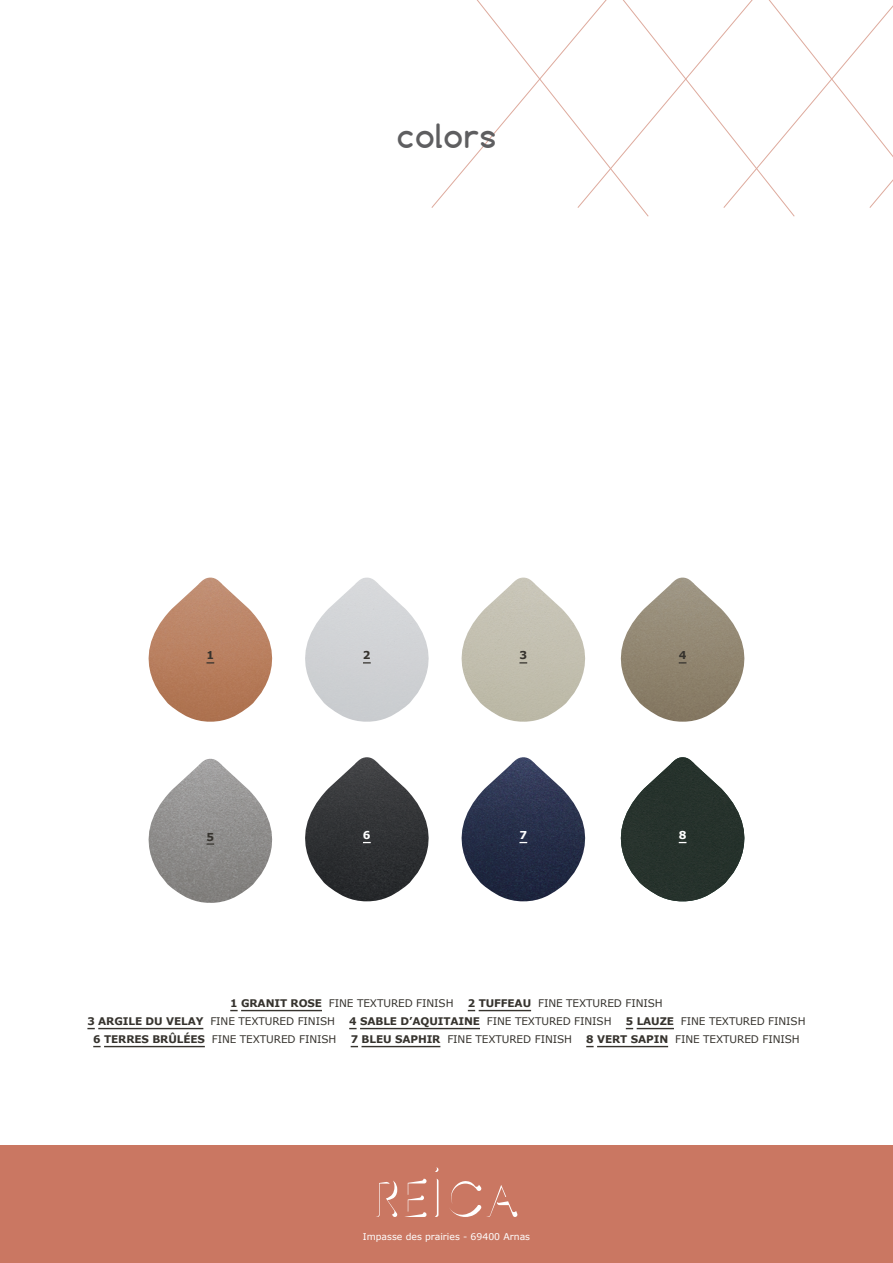
<style>
.page{position:relative;width:893px;height:1263px;background:#fff}
.page>*{position:absolute;margin:0;border:0;box-sizing:border-box;transform-origin:0 0}
.t1{font:700 31.5px "Comfortaa";letter-spacing:.025em;color:#5e5e60}
.t2{font:700 10.95px "Verdana";color:#36332e}
.t3{font:700 10.95px "Verdana";color:#fff}
.t4{font:10.5px "Verdana";letter-spacing:-.01em;color:#36332e}
.t5{font:700 10.5px "Verdana";letter-spacing:-.01em;color:#36332e}
.t6{font:9.3px "Verdana";color:#fff}
.s1{font-weight:700}
</style>
<div class="page">
<div style="left:0;top:1145px;width:893px;height:118px;background:#ca7762"></div>
<svg style="left:376px;top:1180px;width:21px;height:37px"></svg>
<svg style="left:405px;top:1179px;width:21px;height:38px"></svg>
<svg style="left:435px;top:1179px;width:3px;height:38px"></svg>
<svg style="left:450px;top:1181px;width:67px;height:36px"></svg>
<svg style="left:795px;top:5px;width:98px;height:203px"></svg>
<svg style="left:431px;top:0;width:146px;height:208px"></svg>
<svg style="left:577px;top:0;width:218px;height:208px"></svg>
<hr style="left:241px;top:1010px;width:81px;height:1px;background:#36332e">
<hr style="left:479px;top:1010px;width:52px;height:1px;background:#36332e">
<hr style="left:98px;top:1028px;width:105px;height:1px;background:#36332e">
<hr style="left:360px;top:1028px;width:120px;height:1px;background:#36332e">
<hr style="left:637px;top:1028px;width:37px;height:1px;background:#36332e">
<hr style="left:104px;top:1046px;width:101px;height:1px;background:#36332e">
<hr style="left:362px;top:1046px;width:78px;height:1px;background:#36332e">
<hr style="left:597px;top:1046px;width:71px;height:1px;background:#36332e">
<img style="left:305px;top:757px;width:124px;height:144px">
<img style="left:461px;top:757px;width:125px;height:144px">
<img style="left:305px;top:577px;width:124px;height:145px">
<img style="left:620px;top:577px;width:125px;height:145px">
<img style="left:148px;top:759px;width:125px;height:144px">
<svg style="left:206px;top:843px;width:8px;height:2px"></svg>
<img style="left:461px;top:577px;width:125px;height:145px">
<img style="left:148px;top:577px;width:125px;height:145px">
<svg style="left:620px;top:757px;width:125px;height:144px"></svg>
<h1 class="t1" style="left:397px;top:116px;width:101px">colors</h1>
<p class="t2" style="left:206px;top:648px;width:9px">1</p>
<p class="t2" style="left:519px;top:648px;width:9px">3</p>
<p class="t2" style="left:363px;top:648px;width:9px">2</p>
<p class="t2" style="left:679px;top:648px;width:9px">4</p>
<p class="t2" style="left:206px;top:829px;width:9px">5</p>
<p class="t3" style="left:363px;top:827px;width:9px">6</p>
<p class="t3" style="left:519px;top:827px;width:9px">7</p>
<p class="t3" style="left:679px;top:827px;width:9px">8</p>
<p class="t4" style="left:230px;top:996px;width:225px"><span class="s1">1 GRANIT ROSE</span> FINE TEXTURED FI NIS H</p>
<p class="t4" style="left:468px;top:996px;width:196px"><span class="s1">2 TUFFEAU</span> FINE TEXTURED FI NISH</p>
<p class="t5" style="left:87px;top:1013px;width:20px">3 ARGI</p>
<p class="t4" style="left:128px;top:1014px;width:208px"><span class="s1">LE DU VE LAY</span> FINE TEXTURED FI NIS H</p>
<p class="t5" style="left:349px;top:1013px;width:89px">4 SABLE D’AQUITAINE</p>
<p class="t4" style="left:487px;top:1014px;width:126px">FINE TEXTURED FINISH</p>
<p class="t4" style="left:626px;top:1014px;width:181px"><span class="s1">5 LAUZE</span> FINE TEXTURED FI NISH</p>
<p class="t5" style="left:93px;top:1031px;width:20px">6 TERRES</p>
<p class="t5" style="left:152px;top:1031px;width:46px">BRÛLÉES</p>
<p class="t4" style="left:212px;top:1032px;width:126px">FINE TEXTURED FINISH</p>
<p class="t5" style="left:351px;top:1031px;width:84px">7 BLEU SAPHIR</p>
<p class="t4" style="left:447px;top:1032px;width:126px">FINE TEXTURED FINISH</p>
<p class="t5" style="left:586px;top:1031px;width:27px">8 VERT</p>
<p class="t5" style="left:631px;top:1031px;width:31px">SAPIN</p>
<p class="t4" style="left:675px;top:1032px;width:126px">FINE TEXTURED FINISH</p>
<p class="t6" style="left:363px;top:1230px;width:169px">IMPASSE DES PRAIRIES - 69400 ARNAS</p>
</div>
